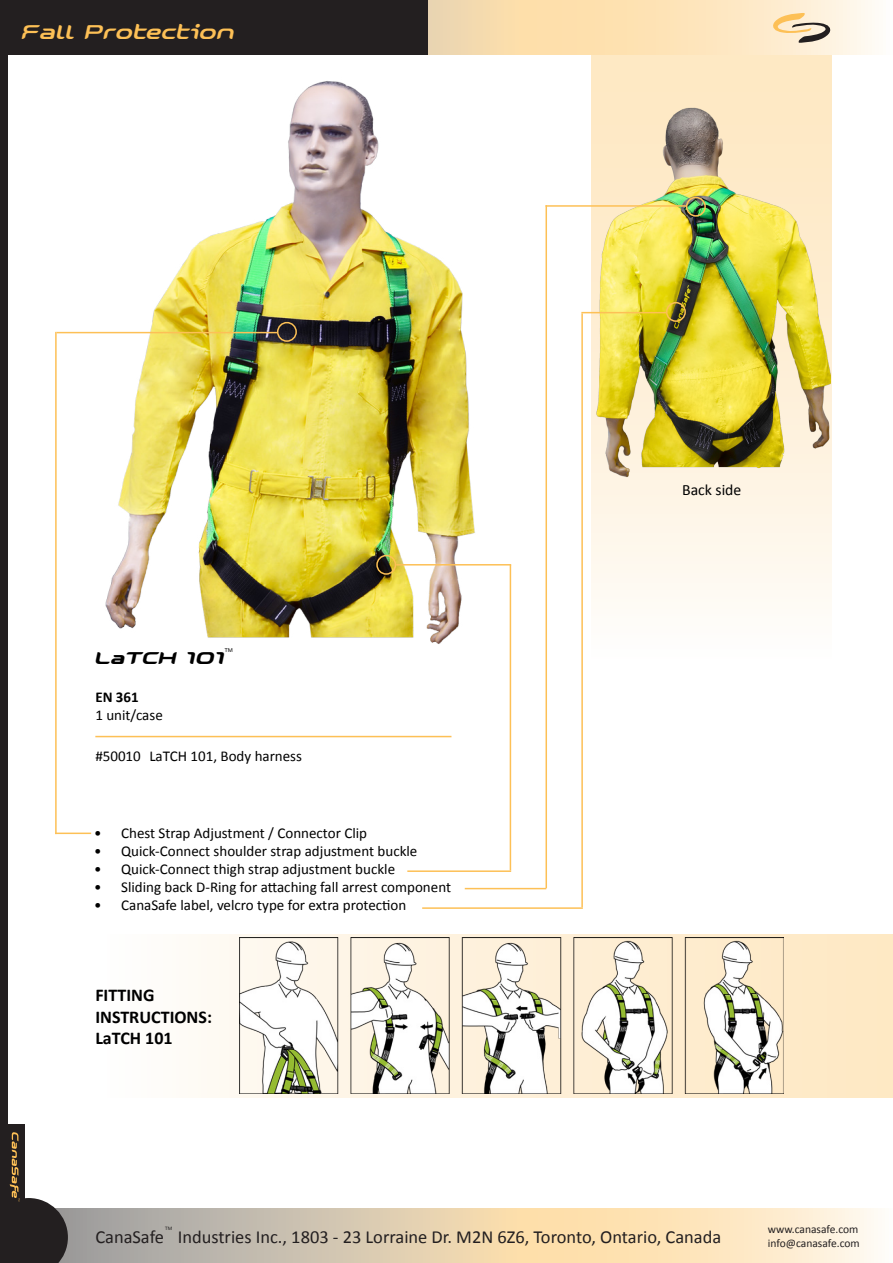
<style>
.page{position:relative;width:893px;height:1263px;background:#fff}
.page>*{position:absolute;margin:0;border:0;box-sizing:border-box;transform-origin:0 0}
.t1{font:italic 21px "Snowslider";color:#fdc056}
.t2{font:18.45px "Calibri";color:#231f20}
.t3{font:700 18px/21.6px "Calibri";color:#000}
.t4{font:italic 700 18px "Snowslider";color:#000}
.t5{font:15.75px "Calibri";color:#000}
.t6{font:15px "Calibri";color:#000}
.t7{font:700 15px "Calibri";color:#000}
.t8{font:11.55px/13.8px "Calibri";color:#231f20}
.t9{font:6px "Calibri";color:#000}
.t10{font:5.25px "Calibri";color:#231f20}
</style>
<div class="page">
<svg style="left:68px;top:1209px;width:810px;height:54px;background:#e1d0b5"></svg>
<svg style="left:427px;top:0;width:448px;height:54px;background:#fae3bb"></svg>
<div style="left:0;top:0;width:427px;height:54px;background:#231f20"></div>
<div style="left:0;top:0;width:8px;height:1263px;background:#231f20"></div>
<svg style="left:771px;top:13px;width:61px;height:30px;background:#ddc9a9"></svg>
<div style="left:0;top:1124px;width:25px;height:85px;background:#231f20"></div>
<svg style="left:8px;top:1132px;width:60px;height:131px"></svg>
<img style="left:94px;top:81px;width:398px;height:563px">
<div style="left:20px;top:934px;width:873px;height:164px;background:linear-gradient(to right,#feffff,#fee6bf)"></div>
<div style="left:592px;top:55px;width:240px;height:608px;background:linear-gradient(to bottom,#fde5b9,#fdfaf3)"></div>
<img style="left:593px;top:104px;width:237px;height:389px">
<hr style="left:95px;top:736px;width:356px;height:1px;background:#fdc056">
<hr style="left:55px;top:832px;width:36px;height:2px;background:#fdc056">
<div style="left:277px;top:322px;width:20px;height:20px;border:2px solid #fdc056;border-radius:50%"></div>
<hr style="left:57px;top:332px;width:220px;height:1px;background:#fdc056">
<div style="left:686px;top:197px;width:20px;height:20px;border:2px solid #fdc056;border-radius:50%"></div>
<hr style="left:510px;top:565px;width:1px;height:305px;background:#fdc056">
<hr style="left:407px;top:870px;width:104px;height:2px;background:#fdc056">
<div style="left:666px;top:302px;width:20px;height:20px;border:2px solid #fdc056;border-radius:50%"></div>
<hr style="left:545px;top:205px;width:2px;height:683px;background:#fdc056">
<hr style="left:55px;top:332px;width:2px;height:502px;background:#fdc056">
<hr style="left:581px;top:312px;width:85px;height:1px;background:#fdc056">
<hr style="left:465px;top:888px;width:81px;height:1px;background:#fdc056">
<hr style="left:545px;top:205px;width:141px;height:2px;background:#fdc056">
<img style="left:239px;top:938px;width:544px;height:156px">
<div style="left:376px;top:555px;width:20px;height:20px;border:2px solid #fdc056;border-radius:50%"></div>
<hr style="left:396px;top:564px;width:115px;height:1px;background:#fdc056">
<hr style="left:581px;top:313px;width:2px;height:594px;background:#fdc056">
<hr style="left:422px;top:907px;width:161px;height:2px;background:#fdc056">
<h1 class="t1" style="left:22px;top:20px;width:214px">Fall Protection</h1>
<p class="t9" style="left:225px;top:646px;width:10px">TM</p>
<p class="t4" style="left:95px;top:647px;width:131px">LaTCH 101</p>
<p class="t7" style="left:95px;top:687px;width:45px">EN 361</p>
<p class="t6" style="left:95px;top:705px;width:69px">1 unit/case</p>
<p class="t6" style="left:95px;top:747px;width:208px">#50010 LaTCH 101, Body harness</p>
<p class="t6" style="left:94px;top:824px;width:274px">• Chest Strap Adjustment / Connector Clip</p>
<p class="t6" style="left:94px;top:842px;width:325px">• Quick-Connect shoulder strap adjustment buckle</p>
<p class="t6" style="left:94px;top:860px;width:302px">• Quick-Connect thigh strap adjustment buckle</p>
<p class="t6" style="left:94px;top:878px;width:358px">• Sliding back D-Ring for attaching fall arrest component</p>
<p class="t6" style="left:94px;top:896px;width:314px">• CanaSafe label, velcro type for extra protection</p>
<p class="t3" style="left:95px;top:984px;width:118px">FITTING<br>INSTRUCTIONS:<br>LaTCH 101</p>
<p class="t5" style="left:682px;top:480px;width:61px">Back side</p>
<p class="t2" style="left:178px;top:1225px;width:545px">Industries Inc., 1803 - 23 Lorraine Dr. M2N 6Z6, Toronto, Ontario, Canada</p>
<p class="t8" style="left:768px;top:1222px;width:94px">www.canasafe.com info@canasafe.com</p>
<p class="t10" style="left:165px;top:1225px;width:9px">TM</p>
<p class="t2" style="left:95px;top:1225px;width:70px">CanaSafe</p>
</div>
